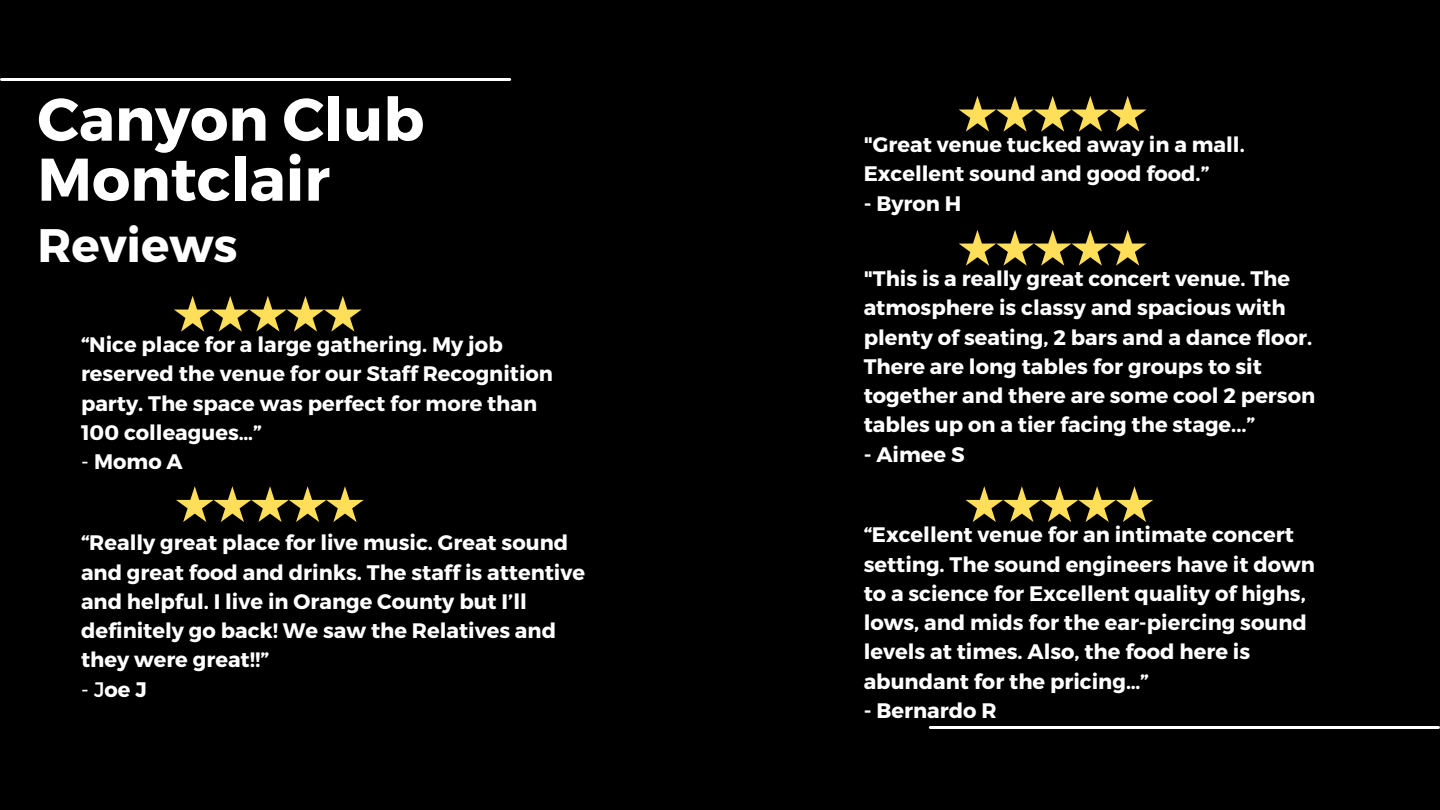
<style>
.page{position:relative;width:1440px;height:810px;background:#000}
.page>*{position:absolute;margin:0;border:0;box-sizing:border-box;transform-origin:0 0}
.t1{font:700 60px/60px "Montserrat";color:#fff}
.t2{font:700 47px "Montserrat";color:#fff}
.t3{font:700 21px/29.2px "Montserrat";color:#fff}
.s1{font-weight:400}
</style>
<div class="page">
<hr style="left:930px;top:726px;width:509px;height:3px;background:#fff">
<hr style="left:2px;top:78px;width:508px;height:3px;background:#fff">
<svg style="left:174px;top:296px;width:188px;height:36px"></svg>
<svg style="left:965px;top:486px;width:188px;height:36px"></svg>
<svg style="left:959px;top:96px;width:187px;height:36px"></svg>
<svg style="left:959px;top:230px;width:187px;height:36px"></svg>
<svg style="left:176px;top:486px;width:188px;height:36px"></svg>
<h1 class="t1" style="left:37px;top:90px;width:388px">Canyon Club<br>Montclair</h1>
<h2 class="t2" style="left:37px;top:216px;width:202px">Reviews</h2>
<p class="t3" style="left:81px;top:330px;width:474px">“Nice place for a large gathering. My job reserved the venue for our Staff Recognition party. The space was perfect for more than 100 colleagues…”</p>
<p class="t3" style="left:81px;top:447px;width:103px"><span class="s1">-</span> Momo A</p>
<p class="t3" style="left:81px;top:529px;width:506px">“Really great place for live music. Great sound and great food and drinks. The staff is attentive and helpful. I live in Orange County but I’ll definitely go back! We saw the Relatives and they were great!!”</p>
<p class="t3" style="left:81px;top:675px;width:67px"><span class="s1">- J</span>oe J</p>
<p class="t3" style="left:864px;top:130px;width:383px">"Great venue tucked away in a mall.<br>Excellent sound and good food.”</p>
<p class="t3" style="left:864px;top:189px;width:99px">- Byron H</p>
<p class="t3" style="left:864px;top:264px;width:453px">"This is a really great concert venue. The atmosphere is classy and spacious with plenty of seating, 2 bars and a dance floor.<br>There are long tables for groups to sit together and there are some cool 2 person tables up on a tier facing the stage...”</p>
<p class="t3" style="left:864px;top:440px;width:102px">- Aimee S</p>
<p class="t3" style="left:864px;top:521px;width:453px">“Excellent venue for an intimate concert setting. The sound engineers have it down to a science for Excellent quality of highs, lows, and mids for the ear-piercing sound levels at times. Also, the food here is abundant for the pricing…”</p>
<p class="t3" style="left:864px;top:696px;width:134px">- Bernardo R</p>
</div>
